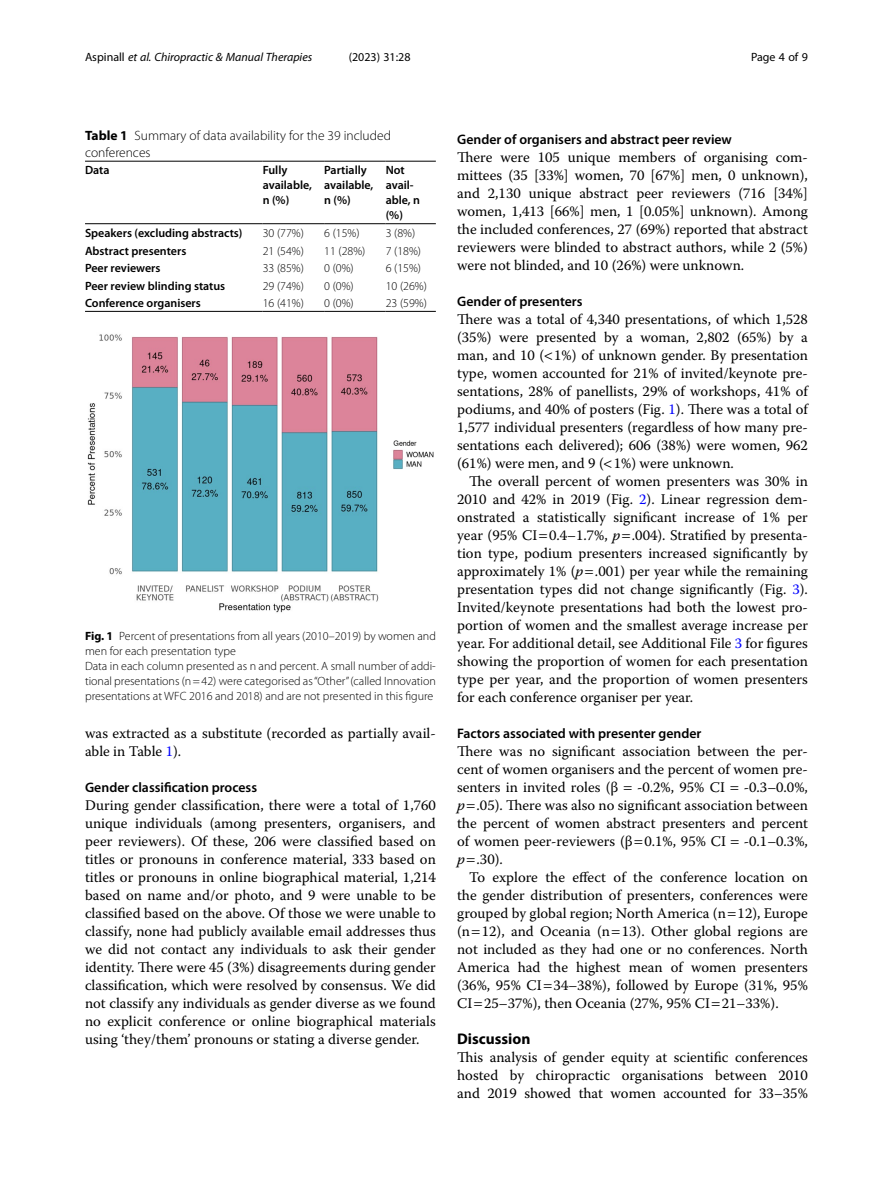
<style>
.page{position:relative;width:893px;height:1191px;background:#fff}
.page>*{position:absolute;margin:0;border:0;box-sizing:border-box;transform-origin:0 0}
.Head_1{font:700 15.45px "Myriad Pro";color:#000}
.Body_Text{font:14.7px/18px "Warnock Pro";color:#000;text-align:justify}
.Body_Text_Indent{font:14.7px/18px "Warnock Pro";color:#000;text-align:justify}
.Head_2{font:600 13.8px "Myriad Pro";color:#000}
.Table_Caption{font:300 13.5px/16.5px "Myriad Pro";color:#000}
.Figure_Caption{font:300 12px/15px "Myriad Pro";color:#000}
.Table_Body{font:600 12px "Myriad Pro";color:#000}
.Table_Body-2{font:300 12px "Myriad Pro";color:#000}
.Table_Head{font:600 12px/15px "Myriad Pro";color:#000}
.t1{font:italic 12px "Myriad Pro";color:#000}
.t2{font:12px "Myriad Pro";color:#000}
.s1{font-style:normal}
.s2{font-weight:700}
.s3{color:#00f}
.s4{font-style:italic}
</style>
<div class="page">
<hr style="left:85px;top:223px;width:178px;height:1px;background:#000">
<hr style="left:263px;top:161px;width:61px;height:1px;background:#000">
<hr style="left:263px;top:223px;width:61px;height:1px;background:#000">
<hr style="left:324px;top:161px;width:62px;height:1px;background:#000">
<hr style="left:324px;top:223px;width:62px;height:1px;background:#000">
<hr style="left:386px;top:161px;width:50px;height:1px;background:#000">
<hr style="left:386px;top:223px;width:50px;height:1px;background:#000">
<hr style="left:85px;top:311px;width:178px;height:1px;background:#000">
<hr style="left:263px;top:311px;width:61px;height:1px;background:#000">
<hr style="left:324px;top:311px;width:62px;height:1px;background:#000">
<hr style="left:386px;top:311px;width:50px;height:1px;background:#000">
<hr style="left:85px;top:161px;width:178px;height:1px;background:#000">
<img style="left:87px;top:334px;width:347px;height:279px">
<p class="t1" style="left:85px;top:50px;width:229px"><span class="s1">Aspinall</span> et al. Chiropractic &amp; Manual Therapies</p>
<p class="t2" style="left:349px;top:50px;width:63px">(2023) 31:28</p>
<p class="t2" style="left:751px;top:50px;width:58px">Page 4 of 9</p>
<p class="Table_Caption" style="left:85px;top:128px;width:307px"><span class="s2">Table 1</span> Summary of data availability for the 39 included conferences</p>
<p class="Table_Head" style="left:85px;top:163px;width:26px">Data</p>
<p class="Table_Head" style="left:263px;top:163px;width:51px">Fully available, n (%)</p>
<p class="Table_Head" style="left:324px;top:163px;width:51px">Partially available, n (%)</p>
<p class="Table_Head" style="left:386px;top:163px;width:36px">Not avail&shy;able, n (%)</p>
<p class="Table_Body" style="left:85px;top:225px;width:159px">Speakers (excluding abstracts)</p>
<p class="Table_Body-2" style="left:263px;top:226px;width:43px">30 (77%)</p>
<p class="Table_Body-2" style="left:324px;top:226px;width:37px">6 (15%)</p>
<p class="Table_Body-2" style="left:386px;top:226px;width:31px">3 (8%)</p>
<p class="Table_Body" style="left:85px;top:243px;width:103px">Abstract presenters</p>
<p class="Table_Body-2" style="left:263px;top:244px;width:43px">21 (54%)</p>
<p class="Table_Body-2" style="left:324px;top:244px;width:43px">11 (28%)</p>
<p class="Table_Body-2" style="left:386px;top:244px;width:37px">7 (18%)</p>
<p class="Table_Body" style="left:85px;top:260px;width:77px">Peer reviewers</p>
<p class="Table_Body-2" style="left:263px;top:261px;width:43px">33 (85%)</p>
<p class="Table_Body-2" style="left:324px;top:261px;width:31px">0 (0%)</p>
<p class="Table_Body-2" style="left:386px;top:261px;width:37px">6 (15%)</p>
<p class="Table_Body" style="left:85px;top:278px;width:142px">Peer review blinding status</p>
<p class="Table_Body-2" style="left:263px;top:279px;width:43px">29 (74%)</p>
<p class="Table_Body-2" style="left:324px;top:279px;width:31px">0 (0%)</p>
<p class="Table_Body-2" style="left:386px;top:279px;width:43px">10 (26%)</p>
<p class="Table_Body" style="left:85px;top:295px;width:117px">Conference organisers</p>
<p class="Table_Body-2" style="left:263px;top:296px;width:43px">16 (41%)</p>
<p class="Table_Body-2" style="left:324px;top:296px;width:31px">0 (0%)</p>
<p class="Table_Body-2" style="left:386px;top:296px;width:43px">23 (59%)</p>
<p class="Figure_Caption" style="left:85px;top:629px;width:352px"><span class="s2">Fig. 1</span> Percent of presentations from all years (2010–2019) by women and men for each presentation type</p>
<p class="Figure_Caption" style="left:85px;top:659px;width:352px;text-align:justify">Data in each column presented as n and percent. A small number of addi&shy;tional presentations (n=42) were categorised as “Other” (called Innovation presentations at WFC 2016 and 2018) and are not presented in this figure</p>
<p class="Body_Text" style="left:85px;top:724px;width:352px">was extracted as a substitute (recorded as partially avail&shy;able in Table <span class="s3">1</span>).</p>
<p class="Head_2" style="left:85px;top:779px;width:174px">Gender classification process</p>
<p class="Body_Text" style="left:85px;top:796px;width:352px">During gender classification, there were a total of 1,760 unique individuals (among presenters, organisers, and peer reviewers). Of these, 206 were classified based on titles or pronouns in conference material, 333 based on titles or pronouns in online biographical material, 1,214 based on name and/or photo, and 9 were unable to be classified based on the above. Of those we were unable to classify, none had publicly available email addresses thus we did not contact any individuals to ask their gender identity. There were 45 (3%) disagreements during gender classification, which were resolved by consensus. We did not classify any individuals as gender diverse as we found no explicit conference or online biographical materials using ‘they/them’ pronouns or stating a diverse gender.</p>
<p class="Head_2" style="left:457px;top:131px;width:276px">Gender of organisers and abstract peer review</p>
<p class="Body_Text" style="left:457px;top:148px;width:352px">There were 105 unique members of organising com&shy;mittees (35 [33%] women, 70 [67%] men, 0 unknown), and 2,130 unique abstract peer reviewers (716 [34%] women, 1,413 [66%] men, 1 [0.05%] unknown). Among the included conferences, 27 (69%) reported that abstract reviewers were blinded to abstract authors, while 2 (5%) were not blinded, and 10 (26%) were unknown.</p>
<p class="Head_2" style="left:457px;top:293px;width:127px">Gender of presenters</p>
<p class="Body_Text" style="left:457px;top:310px;width:352px">There was a total of 4,340 presentations, of which 1,528 (35%) were presented by a woman, 2,802 (65%) by a man, and 10 ( 1%) of unknown gender. By presentation type, women accounted for 21% of invited/keynote pre&shy;sentations, 28% of panellists, 29% of workshops, 41% of podiums, and 40% of posters (Fig. <span class="s3">1</span>). There was a total of 1,577 individual presenters (regardless of how many pre&shy;sentations each delivered); 606 (38%) were women, 962 (61%) were men, and 9 ( 1%) were unknown.</p>
<p class="Body_Text_Indent" style="left:457px;top:472px;width:352px;text-indent:12px">The overall percent of women presenters was 30% in 2010 and 42% in 2019 (Fig. <span class="s3">2</span>). Linear regression dem&shy;onstrated a statistically significant increase of 1% per year (95% CI 0.4–1.7%, <span class="s4">p</span> .004). Stratified by presenta&shy;tion type, podium presenters increased significantly by approximately 1% (<span class="s4">p</span> .001) per year while the remaining presentation types did not change significantly (Fig. <span class="s3">3</span>).<br>Invited/keynote presentations had both the lowest pro&shy;portion of women and the smallest average increase per year. For additional detail, see Additional File <span class="s3">3</span> for figures showing the proportion of women for each presentation type per year, and the proportion of women presenters for each conference organiser per year.</p>
<p class="Head_2" style="left:457px;top:725px;width:246px">Factors associated with presenter gender</p>
<p class="Body_Text" style="left:457px;top:742px;width:352px">There was no significant association between the per&shy;cent of women organisers and the percent of women pre&shy;senters in invited roles (β</p>
<p class="Body_Text" style="left:637px;top:778px;width:90px">-0.2%, 95% CI</p>
<p class="Body_Text" style="left:457px;top:778px;width:352px;text-indent:287px">-0.3–0.0%, <span class="s4">p</span> .05). There was also no significant association between the percent of women abstract presenters and percent of women peer-reviewers (β 0.1%, 95% CI -0.1–0.3%, <span class="s4">p</span> .30).</p>
<p class="Body_Text_Indent" style="left:457px;top:868px;width:352px;text-indent:12px">To explore the effect of the conference location on the gender distribution of presenters, conferences were grouped by global region; North America (n 12), Europe (n 12), and Oceania (n 13). Other global regions are not included as they had one or no conferences. North America had the highest mean of women presenters (36%, 95% CI 34–38%), followed by Europe (31%, 95% CI 25–37%), then Oceania (27%, 95% CI 21–33%).</p>
<p class="Head_1" style="left:457px;top:1029px;width:75px">Discussion</p>
<p class="Body_Text" style="left:457px;top:1048px;width:352px">This analysis of gender equity at scientific conferences hosted by chiropractic organisations between 2010 and 2019 showed that women accounted for 33–35%</p>
</div>
